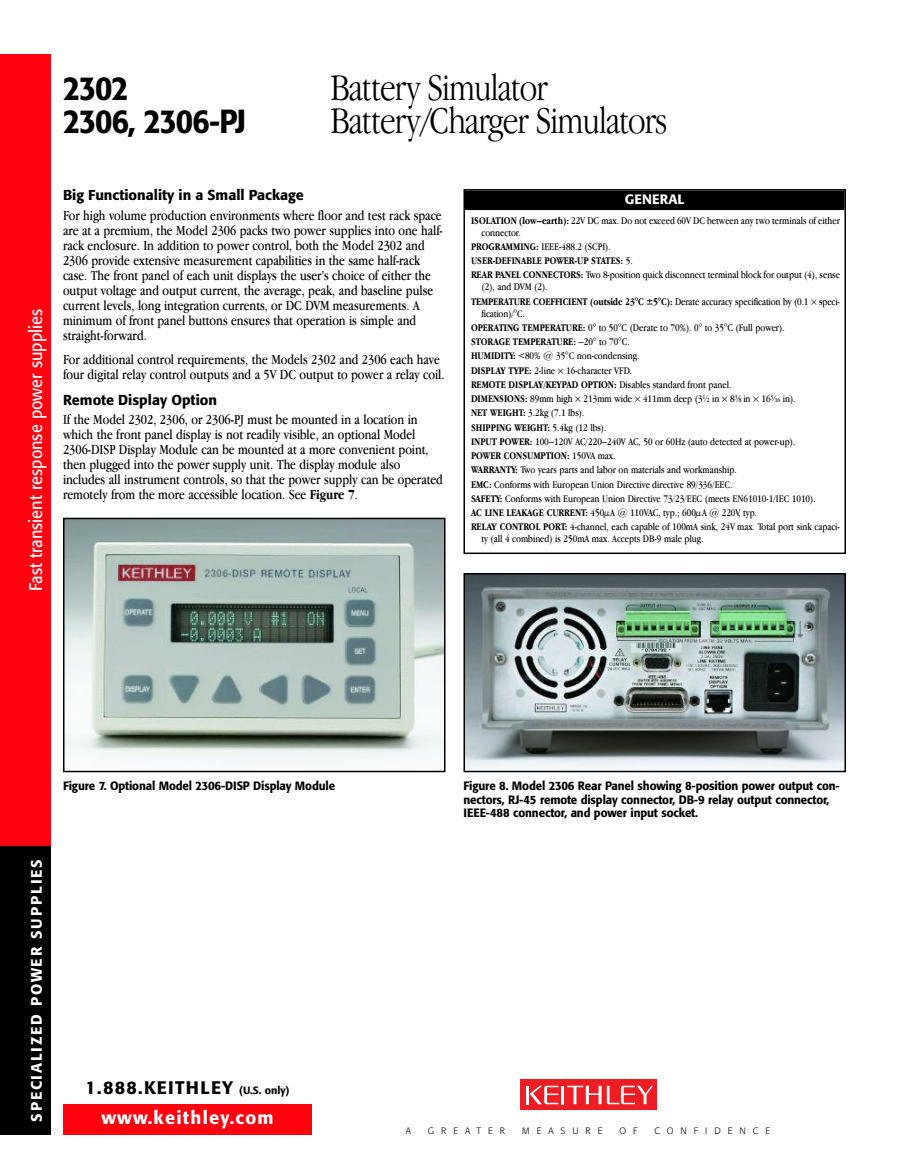
<style>
.page{position:relative;width:918px;height:1175px;background:#fff}
.page>*{position:absolute;margin:0;border:0;box-sizing:border-box;transform-origin:0 0}
.t1{font:300 condensed 39px "Garamond IT Cby BT";letter-spacing:-.025em;color:#000}
.t2{font:500 33px "Formata";letter-spacing:-.045em;color:#000;scale:.9 1}
.t3{font:18px "Formata";color:#fff;scale:.9 1}
.t4{font:500 18px "Formata";letter-spacing:.07em;color:#000}
.t5{font:500 18px "Formata";letter-spacing:.07em;color:#fff}
.t6{font:500 15px "Formata";letter-spacing:.115em;color:#fff}
.t7{font:condensed 14.25px/15px "Garamond IT Cby BT";color:#000}
.t8{font:500 14.25px "Formata";color:#000}
.t9{font:500 13.5px "Formata";color:#fff}
.t10{font:500 12px/13.5px "Formata";letter-spacing:-.01em;color:#000;scale:.95 1}
.t11{font:condensed 10.5px/14.2px "Garamond IT Cby BT";color:#000}
.t12{font:300 9.15px "Formata";letter-spacing:.76em;color:#000}
.s1{font-weight:700}
.s2{font-size:6.45px}
.s3{font-size:10.5px}
</style>
<div class="page">
<div style="left:63px;top:1104px;width:249px;height:30px;background:#ff000f"></div>
<div style="left:520px;top:1079px;width:137px;height:31px;background:#ee1d23"></div>
<hr style="left:561px;top:1085px;width:3px;height:19px;background:#fff">
<svg style="left:527px;top:1085px;width:31px;height:19px"></svg>
<svg style="left:567px;top:1085px;width:86px;height:19px"></svg>
<div style="left:0;top:54px;width:51px;height:792px;background:#ff000f"></div>
<div style="left:0;top:846px;width:51px;height:288px;background:#000"></div>
<div style="left:465px;top:191px;width:379px;height:19px;background:#000"></div>
<div style="left:464px;top:189px;width:382px;height:365px;border:2px solid #000"></div>
<img style="left:467px;top:576px;width:376px;height:193px">
<div style="left:464px;top:573px;width:382px;height:199px;border:2px solid #000"></div>
<img style="left:66px;top:521px;width:377px;height:244px">
<div style="left:63px;top:518px;width:383px;height:254px;border:2px solid #000"></div>
<h2 class="t2" style="left:63px;top:74px;width:75px">2302</h2>
<h1 class="t1" style="left:331px;top:73px;width:219px">Battery Simulator</h1>
<h2 class="t2" style="left:63px;top:107px;width:205px">2306, 2306-PJ</h2>
<h1 class="t1" style="left:331px;top:106px;width:339px">Battery/Charger Simulators</h1>
<h3 class="t3" style="left:28px;top:591px;width:315px;rotate:-90deg">Fast transient response power supplies</h3>
<h3 class="t8" style="left:63px;top:189px;width:242px">Big Functionality in a Small Package</h3>
<p class="t7" style="left:63px;top:209px;width:381px">For high volume production environments where floor and test rack space are at a premium, the Model 2306 packs two power supplies into one half&shy;rack enclosure. In addition to power control, both the Model 2302 and 2306 provide extensive measurement capabilities in the same half-rack case. The front panel of each unit displays the user's choice of either the output voltage and output current, the average, peak, and baseline pulse current levels, long integration currents, or DC DVM measurements. A minimum of front panel buttons ensures that operation is simple and straight-forward.</p>
<h3 class="t7" style="left:63px;top:353px;width:383px">For additional control requirements, the Models 2302 and 2306 each have four digital relay control outputs and a 5V DC output to power a relay coil.</h3>
<h3 class="t8" style="left:63px;top:393px;width:156px">Remote Display Option</h3>
<p class="t7" style="left:63px;top:413px;width:381px">If the Model 2302, 2306, or 2306-PJ must be mounted in a location in which the front panel display is not readily visible, an optional Model 2306-DISP Display Module can be mounted at a more convenient point, then plugged into the power supply unit. The display module also includes all instrument controls, so that the power supply can be operated remotely from the more accessible location. See <span class="s1">Figure 7</span>.</p>
<p class="t9" style="left:625px;top:193px;width:61px">GENERAL</p>
<p class="t11" style="left:481px;top:215px;width:360px;line-height:12px;text-indent:-10px"><span class="s1">ISOLATION (low–earth):</span> 22V DC max. Do not exceed 60V DC between any two terminals of either connector.</p>
<p class="t11" style="left:471px;top:240px;width:371px"><span class="s1">PROGRAMMING:</span> IEEE-488.2 (SCPI).<br><span class="s1">USER-DEFINABLE POWER-UP STATES:</span> 5.<br><span class="s1">REAR PANEL CONNECTORS:</span> Two 8-position quick disconnect terminal block for output (4), sense</p>
<p class="t11" style="left:471px;top:281px;width:370px;text-indent:10px">(2), and DVM (2).<br><span class="s1">TEMPERATURE COEFFICIENT (outside 23°C ±5°C):</span> Derate accuracy specification by (0.1 speci-</p>
<p class="t11" style="left:471px;top:307px;width:370px;text-indent:11px">fication)/°C.<br><span class="s1">OPERATING TEMPERATURE:</span> 0° to 50°C (Derate to 70%). 0° to 35°C (Full power).<br><span class="s1">STORAGE TEMPERATURE:</span> –20° to 70°C.<br><span class="s1">HUMIDITY:</span> &lt;80% @ 35°C non-condensing.<br><span class="s1">DISPLAY TYPE:</span> 2-line 16-character VFD.<br><span class="s1">REMOTE DISPLAY/KEYPAD OPTION:</span> Disables standard front panel.<br><span class="s1">DIMENSIONS:</span> 89mm high 213mm wide 411mm deep (3<sup>1</sup>⁄<span class="s2">2</span> in 8<sup>3</sup>⁄<span class="s2">8</span> in 16<sup>3</sup>⁄<span class="s2">16</span> in).<br><span class="s1">NET WEIGHT:</span> 3.2kg (7.1 lbs).<br><span class="s1">SHIPPING WEIGHT:</span> 5.4kg (12 lbs).<br><span class="s1">INPUT POWER:</span> 100–120V AC/220–240V AC, 50 or 60Hz (auto detected at power-up).<br><span class="s1">POWER CONSUMPTION:</span> 150VA max.<br><span class="s1">WARRANTY:</span> Two years parts and labor on materials and workmanship.<br><span class="s1">EMC:</span> Conforms with European Union Directive directive 89/336/EEC.<br><span class="s1">SAFETY:</span> Conforms with European Union Directive 73/23/EEC (meets EN61010-1/IEC 1010).<br><span class="s1">AC LINE LEAKAGE CURRENT:</span> 450µA @ 110VAC, typ.; 600µA @ 220V, typ.<br><span class="s1">RELAY CONTROL PORT:</span> 4-channel, each capable of 100mA sink, 24V max. Total port sink capaci-</p>
<p class="t11" style="left:482px;top:533px;width:224px">ty (all 4 combined) is 250mA max. Accepts DB-9 male plug.</p>
<p class="t10" style="left:63px;top:780px;width:288px">Figure 7. Optional Model 2306-DISP Display Module</p>
<h3 class="t6" style="left:30px;top:1121px;width:264px;rotate:-90deg">SPECIALIZED POWER SUPPLIES</h3>
<h3 class="t4" style="left:86px;top:1079px;width:205px">1.888.KEITHLEY <span class="s3">(U.S. only)</span></h3>
<h3 class="t5" style="left:101px;top:1110px;width:174px">www.keithley.com</h3>
<p class="t10" style="left:464px;top:780px;width:398px">Figure 8. Model 2306 Rear Panel showing 8-position power output con&shy;nectors, RJ-45 remote display connector, DB-9 relay output connector,<br>IEEE-488 connector, and power input socket.</p>
<p class="t12" style="left:406px;top:1127px;width:7px">A</p>
<p class="t12" style="left:428px;top:1127px;width:79px">GREATER</p>
<p class="t12" style="left:522px;top:1127px;width:82px">MEASURE</p>
<p class="t12" style="left:620px;top:1127px;width:19px">O F</p>
<p class="t12" style="left:654px;top:1127px;width:117px">CONFIDENCE</p>
</div>
